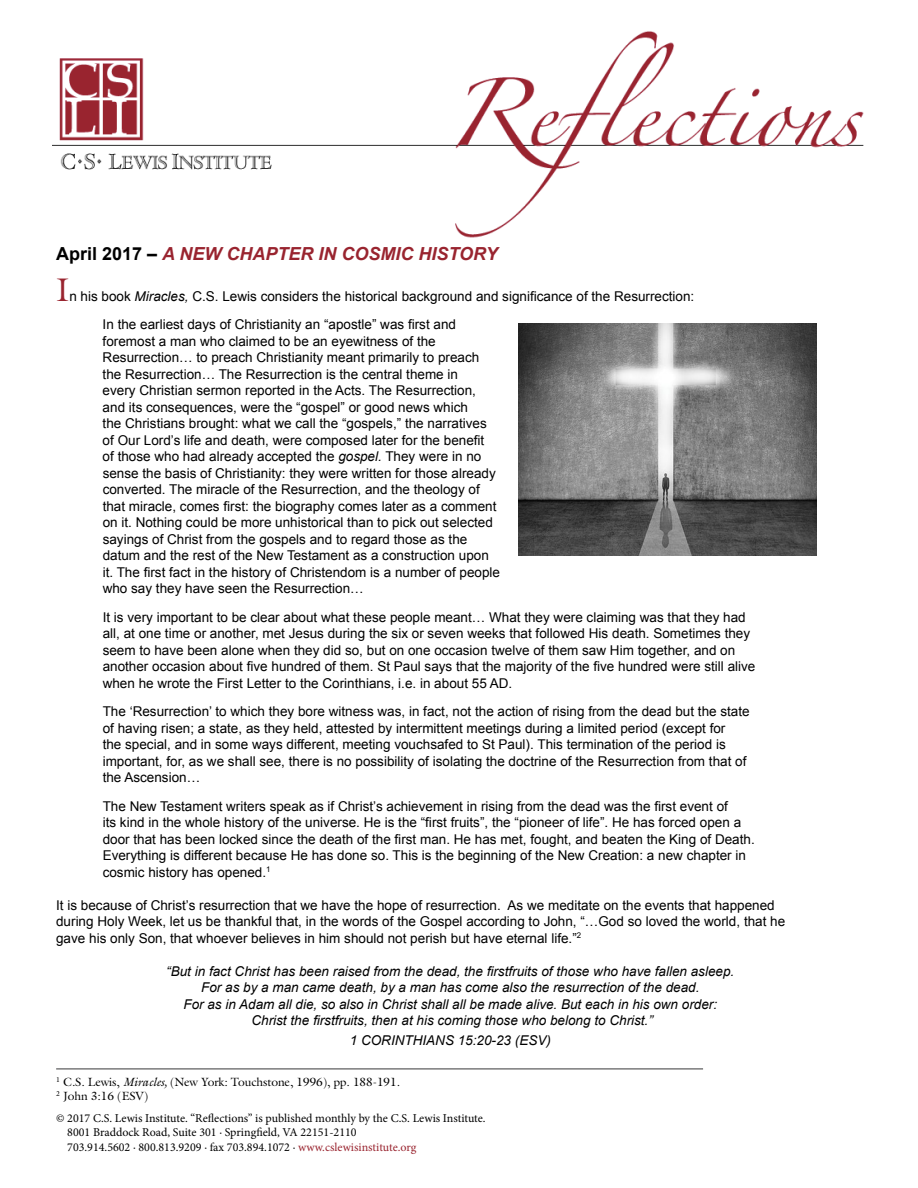
<style>
.page{position:relative;width:918px;height:1188px;background:#fff}
.page>*{position:absolute;margin:0;border:0;box-sizing:border-box;transform-origin:0 0}
.t1{font:33px "Galliard";color:#99242f}
.t2{font:italic 700 18px "Arial";color:#99242f}
.t3{font:13.5px/16.5px "Arial";color:#000}
.t4{font:italic 13.5px/16.5px "Arial";color:#000;text-align:center}
.t5{font:12px/14.4px "Minion Pro";color:#000}
.t6{font:12px/14.4px "Galliard";letter-spacing:-.01em;color:#000}
.s1{font-style:normal;color:#000}
.s2{font-style:italic}
.s3{color:#99242f}
</style>
<div class="page">
<img style="left:52px;top:31px;width:811px;height:207px">
<hr style="left:56px;top:1069px;width:647px;height:1px;background:#383839">
<img style="left:519px;top:323px;width:298px;height:232px">
<h2 class="t2" style="left:56px;top:242px;width:443px"><span class="s1">April 2017 –</span> A NEW CHAPTER IN COSMIC HISTORY</h2>
<h1 class="t1" style="left:56px;top:269px;width:15px">I</h1>
<p class="t3" style="left:103px;top:282px;width:593px;line-height:28.5px;text-indent:-33px">n his book <span class="s2">Miracles,</span> C.S. Lewis considers the historical background and significance of the Resurrection:<br>In the earliest days of Christianity an “apostle” was first and</p>
<p class="t3" style="left:103px;top:333px;width:399px">foremost a man who claimed to be an eyewitness of the Resurrection… to preach Christianity meant primarily to preach the Resurrection… The Resurrection is the central theme in<br>every Christian sermon reported in the Acts. The Resurrection, and its consequences, were the “gospel” or good news which<br>the Christians brought: what we call the “gospels,” the narratives of Our Lord’s life and death, were composed later for the benefit<br>of those who had already accepted the <span class="s2">gospel.</span> They were in no sense the basis of Christianity: they were written for those already converted. The miracle of the Resurrection, and the theology of that miracle, comes first: the biography comes later as a comment on it. Nothing could be more unhistorical than to pick out selected sayings of Christ from the gospels and to regard those as the datum and the rest of the New Testament as a construction upon it. The first fact in the history of Christendom is a number of people who say they have seen the Resurrection…</p>
<p class="t3" style="left:103px;top:609px;width:654px">It is very important to be clear about what these people meant… What they were claiming was that they had all, at one time or another, met Jesus during the six or seven weeks that followed His death. Sometimes they seem to have been alone when they did so, but on one occasion twelve of them saw Him together, and on another occasion about five hundred of them. St Paul says that the majority of the five hundred were still alive when he wrote the First Letter to the Corinthians, i.e. in about 55 AD.</p>
<p class="t3" style="left:103px;top:703px;width:649px">The ‘Resurrection’ to which they bore witness was, in fact, not the action of rising from the dead but the state of having risen; a state, as they held, attested by intermittent meetings during a limited period (except for<br>the special, and in some ways different, meeting vouchsafed to St Paul). This termination of the period is important, for, as we shall see, there is no possibility of isolating the doctrine of the Resurrection from that of the Ascension…</p>
<p class="t3" style="left:103px;top:798px;width:654px">The New Testament writers speak as if Christ’s achievement in rising from the dead was the first event of<br>its kind in the whole history of the universe. He is the “first fruits”, the “pioneer of life”. He has forced open a door that has been locked since the death of the first man. He has met, fought, and beaten the King of Death.<br>Everything is different because He has done so. This is the beginning of the New Creation: a new chapter in cosmic history has opened.<sup>1</sup></p>
<p class="t3" style="left:56px;top:897px;width:731px">It is because of Christ’s resurrection that we have the hope of resurrection. As we meditate on the events that happened during Holy Week, let us be thankful that, in the words of the Gospel according to John, “…God so loved the world, that he gave his only Son, that whoever believes in him should not perish but have eternal life.”<sup>2</sup></p>
<p class="t4" style="left:166px;top:963px;width:570px">“But in fact Christ has been raised from the dead, the firstfruits of those who have fallen asleep.<br>For as by a man came death, by a man has come also the resurrection of the dead.<br>For as in Adam all die, so also in Christ shall all be made alive. But each in his own order:<br>Christ the firstfruits, then at his coming those who belong to Christ.”</p>
<p class="t4" style="left:350px;top:1032px;width:203px">1 CORINTHIANS 15:20-23 (ESV)</p>
<p class="t6" style="left:56px;top:1074px;width:346px"><sup>1</sup> C.S. Lewis, <span class="s2">Miracles,</span> (New York: Touchstone, 1996), pp. 188-191.<br><sup>2</sup> John 3:16 (ESV)</p>
<p class="t5" style="left:67px;top:1111px;width:420px;text-indent:-11px">© 2017 C.S. Lewis Institute. “Reflections” is published monthly by the C.S. Lewis Institute.<br>8001 Braddock Road, Suite 301 · Springfield, VA 22151-2110<br>703.914.5602 · 800.813.9209 · fax 703.894.1072 · <span class="s3">www.cslewisinstitute.org</span></p>
</div>
